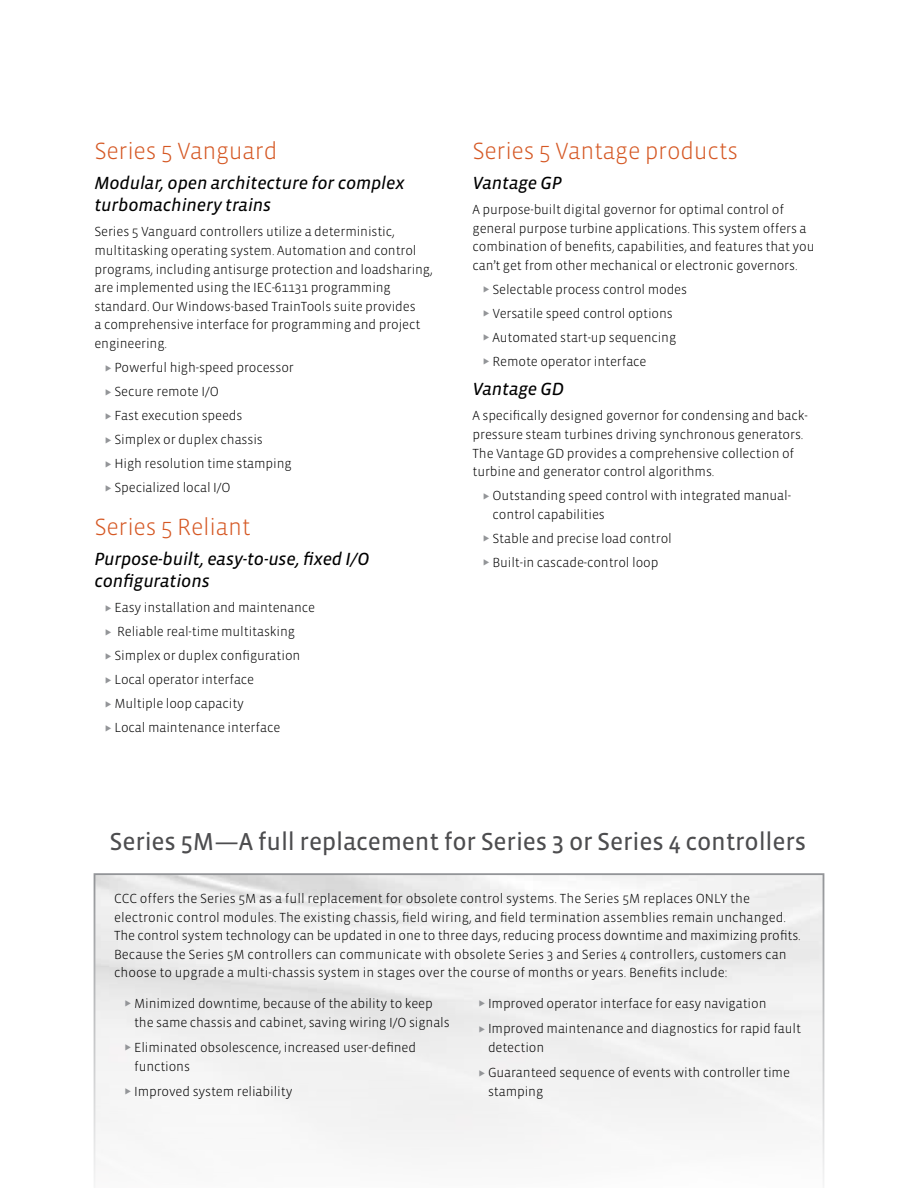
<style>
.page{position:relative;width:918px;height:1188px;background:#fff}
.page>*{position:absolute;margin:0;border:0;box-sizing:border-box;transform-origin:0 0}
.t1{font:25.2px "Vista Sans Reg";letter-spacing:-.01em;color:#4d4d4f}
.t2{font:300 24px "Vista Sans";letter-spacing:-.01em;color:#d55824}
.t3{font:italic 18px/22.5px "Vista Sans Reg";letter-spacing:-.01em;color:#000}
.t4{font:300 13.5px/18.6px "Vista Sans";letter-spacing:-.01em;color:#000}
.s1{color:#939598}
</style>
<div class="page">
<svg style="left:94px;top:873px;width:730px;height:314px"></svg>
<h2 class="t2" style="left:94px;top:139px;width:184px">Series 5 Vanguard</h2>
<h3 class="t3" style="left:94px;top:172px;width:312px">Modular, open architecture for complex turbomachinery trains</h3>
<p class="t4" style="left:94px;top:223px;width:340px">Series 5 Vanguard controllers utilize a deterministic, multitasking operating system. Automation and control programs, including antisurge protection and loadsharing, are implemented using the IEC-61131 programming standard. Our Windows-based TrainTools suite provides<br>a comprehensive interface for programming and project engineering.</p>
<p class="t4" style="left:105px;top:358px;width:190px"><span class="s1">◆</span> Powerful high-speed processor</p>
<p class="t4" style="left:105px;top:382px;width:115px"><span class="s1">◆</span> Secure remote I/O</p>
<p class="t4" style="left:105px;top:406px;width:139px"><span class="s1">◆</span> Fast execution speeds</p>
<p class="t4" style="left:105px;top:430px;width:159px"><span class="s1">◆</span> Simplex or duplex chassis</p>
<p class="t4" style="left:105px;top:454px;width:188px"><span class="s1">◆</span> High resolution time stamping</p>
<p class="t4" style="left:105px;top:478px;width:127px"><span class="s1">◆</span> Specialized local I/O</p>
<h2 class="t2" style="left:94px;top:515px;width:158px">Series 5 Reliant</h2>
<h3 class="t3" style="left:94px;top:548px;width:276px">Purpose-built, easy-to-use, fixed I/O configurations</h3>
<p class="t4" style="left:105px;top:599px;width:211px"><span class="s1">◆</span> Easy installation and maintenance</p>
<p class="t4" style="left:105px;top:623px;width:191px"><span class="s1">◆</span> Reliable real-time multitasking</p>
<p class="t4" style="left:105px;top:647px;width:197px"><span class="s1">◆</span> Simplex or duplex configuration</p>
<p class="t4" style="left:105px;top:671px;width:150px"><span class="s1">◆</span> Local operator interface</p>
<p class="t4" style="left:105px;top:695px;width:140px"><span class="s1">◆</span> Multiple loop capacity</p>
<p class="t4" style="left:105px;top:719px;width:177px"><span class="s1">◆</span> Local maintenance interface</p>
<h2 class="t2" style="left:472px;top:139px;width:267px">Series 5 Vantage products</h2>
<h3 class="t3" style="left:472px;top:172px;width:91px">Vantage GP</h3>
<p class="t4" style="left:472px;top:200px;width:344px">A purpose-built digital governor for optimal control of general purpose turbine applications. This system offers a combination of benefits, capabilities, and features that you can’t get from other mechanical or electronic governors.</p>
<p class="t4" style="left:483px;top:280px;width:205px"><span class="s1">◆</span> Selectable process control modes</p>
<p class="t4" style="left:483px;top:304px;width:191px"><span class="s1">◆</span> Versatile speed control options</p>
<p class="t4" style="left:483px;top:328px;width:195px"><span class="s1">◆</span> Automated start-up sequencing</p>
<p class="t4" style="left:483px;top:352px;width:165px"><span class="s1">◆</span> Remote operator interface</p>
<h3 class="t3" style="left:472px;top:378px;width:93px">Vantage GD</h3>
<p class="t4" style="left:472px;top:407px;width:337px">A specifically designed governor for condensing and back&shy;pressure steam turbines driving synchronous generators.<br>The Vantage GD provides a comprehensive collection of turbine and generator control algorithms.</p>
<p class="t4" style="left:493px;top:487px;width:300px;text-indent:-9px"><span class="s1">◆</span> Outstanding speed control with integrated manual&shy;control capabilities</p>
<p class="t4" style="left:483px;top:529px;width:190px"><span class="s1">◆</span> Stable and precise load control</p>
<p class="t4" style="left:483px;top:553px;width:177px"><span class="s1">◆</span> Built-in cascade-control loop</p>
<h1 class="t1" style="left:110px;top:829px;width:698px">Series 5M—A full replacement for Series 3 or Series 4 controllers</h1>
<p class="t4" style="left:114px;top:889px;width:688px">CCC offers the Series 5M as a full replacement for obsolete control systems. The Series 5M replaces ONLY the electronic control modules. The existing chassis, field wiring, and field termination assemblies remain unchanged.<br>The control system technology can be updated in one to three days, reducing process downtime and maximizing profits.<br>Because the Series 5M controllers can communicate with obsolete Series 3 and Series 4 controllers, customers can choose to upgrade a multi-chassis system in stages over the course of months or years. Benefits include:</p>
<p class="t4" style="left:134px;top:994px;width:317px;text-indent:-9px"><span class="s1">◆</span> Minimized downtime, because of the ability to keep the same chassis and cabinet, saving wiring I/O signals</p>
<p class="t4" style="left:134px;top:1038px;width:284px;text-indent:-9px"><span class="s1">◆</span> Eliminated obsolescence, increased user-defined functions</p>
<p class="t4" style="left:125px;top:1082px;width:169px"><span class="s1">◆</span> Improved system reliability</p>
<p class="t4" style="left:479px;top:994px;width:289px"><span class="s1">◆</span> Improved operator interface for easy navigation</p>
<p class="t4" style="left:488px;top:1020px;width:315px;text-indent:-9px"><span class="s1">◆</span> Improved maintenance and diagnostics for rapid fault detection</p>
<p class="t4" style="left:488px;top:1064px;width:304px;text-indent:-9px"><span class="s1">◆</span> Guaranteed sequence of events with controller time stamping</p>
</div>
